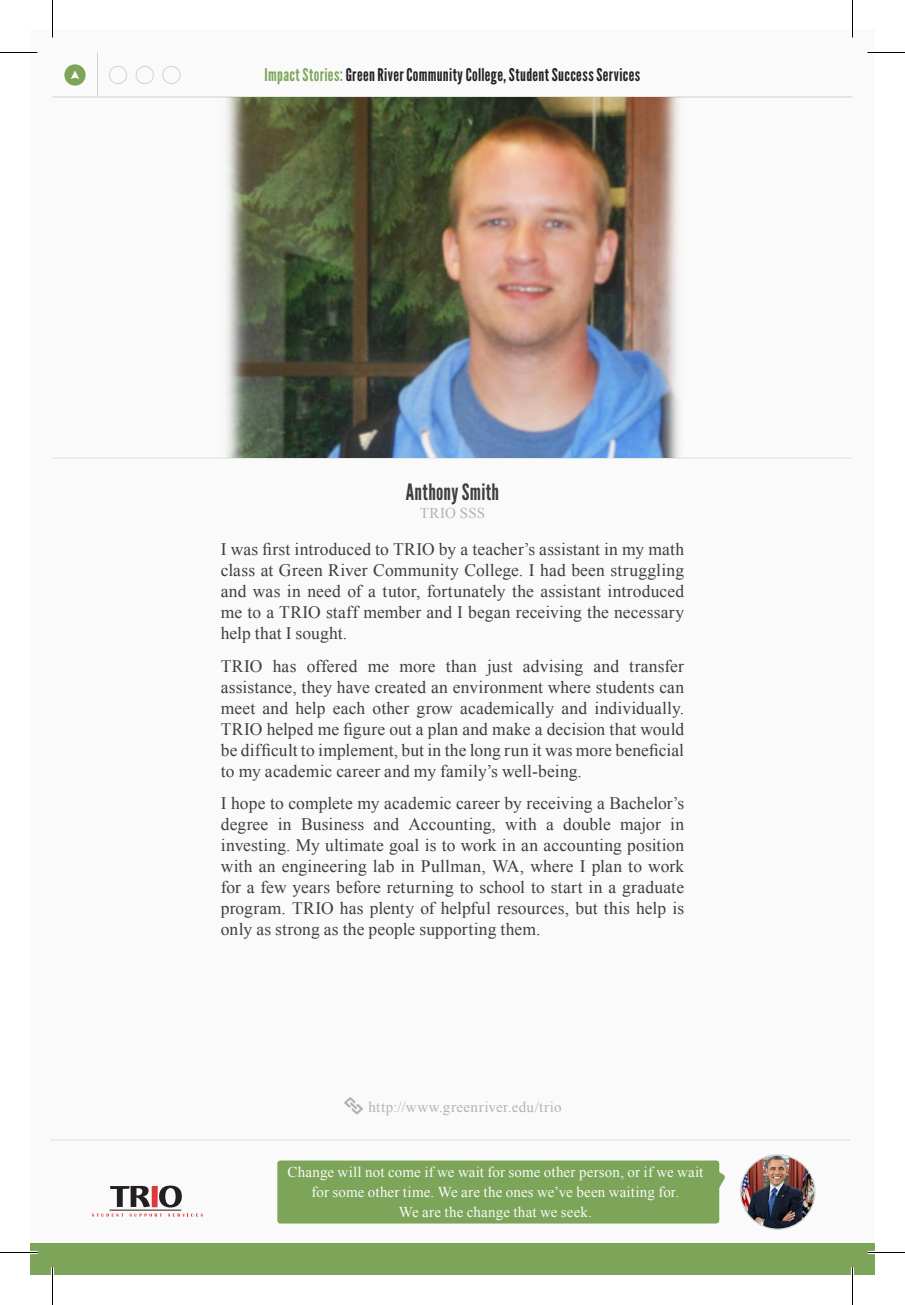
<style>
.page{position:relative;width:905px;height:1305px;background:#fff}
.page>*{position:absolute;margin:0;border:0;box-sizing:border-box;transform-origin:0 0}
.t1{font:22.5px "League Gothic";letter-spacing:.015em;color:#3e3e3f}
.Story_Text{font:17.5px/21px "Times New Roman";letter-spacing:.01em;color:#3e3e3f;text-align:justify}
.t2{font:17.5px "League Gothic";letter-spacing:.02em;color:#231f20}
.t3{font:15px/20px "Times New Roman";letter-spacing:.01em;color:#fafafa;text-align:center}
.Story_Text-2{font:15px "Times New Roman";letter-spacing:.025em;color:#b2b3b7}
.s1{color:#7ca559}
</style>
<div class="page">
<div style="left:30px;top:30px;width:845px;height:1245px;background:#fafafa"></div>
<div style="left:30px;top:1243px;width:845px;height:32px;background:#7ca559"></div>
<hr style="left:52px;top:97px;width:800px;height:1px;background:#d1d2d4">
<hr style="left:97px;top:52px;width:1px;height:45px;background:#d1d2d4">
<div style="left:64px;top:64px;width:22px;height:22px;background:#7ca559;border-radius:50%"></div>
<div style="left:109px;top:66px;width:18px;height:18px;border:1px solid #d1d2d4;border-radius:50%"></div>
<div style="left:136px;top:66px;width:18px;height:18px;border:1px solid #d1d2d4;border-radius:50%"></div>
<div style="left:163px;top:66px;width:17px;height:18px;border:1px solid #d1d2d4;border-radius:50%"></div>
<svg style="left:71px;top:70px;width:8px;height:9px"></svg>
<svg style="left:110px;top:1186px;width:40px;height:21px"></svg>
<svg style="left:159px;top:1186px;width:23px;height:22px"></svg>
<hr style="left:110px;top:1210px;width:71px;height:1px;background:#231f20">
<div style="left:152px;top:1186px;width:6px;height:21px;background:#e1373d"></div>
<svg style="left:92px;top:1214px;width:31px;height:3px"></svg>
<svg style="left:130px;top:1214px;width:32px;height:3px"></svg>
<svg style="left:168px;top:1214px;width:35px;height:3px"></svg>
<hr style="left:52px;top:458px;width:800px;height:1px;background:#d1d2d4">
<img style="left:221px;top:98px;width:463px;height:360px">
<svg style="left:344px;top:1097px;width:19px;height:18px"></svg>
<hr style="left:50px;top:1139px;width:800px;height:2px;background:#d1d2d4">
<div style="left:277px;top:1161px;width:442px;height:63px;background:#7ca559;border-radius:3px"></div>
<svg style="left:719px;top:1168px;width:6px;height:43px"></svg>
<img style="left:741px;top:1155px;width:74px;height:74px;border-radius:37px">
<div style="left:740px;top:1154px;width:76px;height:76px;border:1px solid #d1d2d4;border-radius:50%"></div>
<hr style="left:0;top:51px;width:38px;height:3px;background:#fff">
<hr style="left:868px;top:51px;width:37px;height:3px;background:#fff">
<hr style="left:0;top:1251px;width:38px;height:3px;background:#fff">
<hr style="left:868px;top:1251px;width:37px;height:3px;background:#fff">
<hr style="left:51px;top:0;width:3px;height:38px;background:#fff">
<hr style="left:51px;top:1268px;width:3px;height:37px;background:#fff">
<hr style="left:851px;top:0;width:3px;height:38px;background:#fff">
<hr style="left:851px;top:1268px;width:3px;height:37px;background:#fff">
<hr style="left:0;top:52px;width:38px;height:1px;background:#000">
<hr style="left:868px;top:52px;width:37px;height:1px;background:#000">
<hr style="left:0;top:1252px;width:38px;height:1px;background:#000">
<hr style="left:868px;top:1252px;width:37px;height:1px;background:#000">
<hr style="left:52px;top:0;width:1px;height:38px;background:#000">
<hr style="left:52px;top:1268px;width:1px;height:37px;background:#000">
<hr style="left:852px;top:0;width:1px;height:38px;background:#000">
<hr style="left:852px;top:1268px;width:1px;height:37px;background:#000">
<p class="t2" style="left:265px;top:65px;width:377px"><span class="s1">Impact Stories:</span> Green River Community College, Student Success Services</p>
<p class="t1" style="left:406px;top:479px;width:95px">Anthony Smith</p>
<p class="Story_Text-2" style="left:420px;top:503px;width:67px">TRIO SSS</p>
<p class="Story_Text" style="left:221px;top:539px;width:465px">I was first introduced to TRIO by a teacher’s assistant in my math class at Green River Community College. I had been struggling and was in need of a tutor, fortunately the assistant introduced me to a TRIO staff member and I began receiving the necessary help that I sought.</p>
<p class="Story_Text" style="left:221px;top:655px;width:465px">TRIO has offered me more than just advising and transfer assistance, they have created an environment where students can meet and help each other grow academically and individually.<br>TRIO helped me figure out a plan and make a decision that would be difficult to implement, but in the long run it was more beneficial to my academic career and my family’s well-being.</p>
<p class="Story_Text" style="left:221px;top:792px;width:465px">I hope to complete my academic career by receiving a Bachelor’s degree in Business and Accounting, with a double major in investing. My ultimate goal is to work in an accounting position with an engineering lab in Pullman, WA, where I plan to work for a few years before returning to school to start in a graduate program. TRIO has plenty of helpful resources, but this help is only as strong as the people supporting them.</p>
<p class="Story_Text-2" style="left:369px;top:1097px;width:194px">http://www.greenriver.edu/trio</p>
<p class="t3" style="left:287px;top:1162px;width:417px">Change will not come if we wait for some other person, or if we wait for some other time. We are the ones we’ve been waiting for.<br>We are the change that we seek.</p>
</div>
